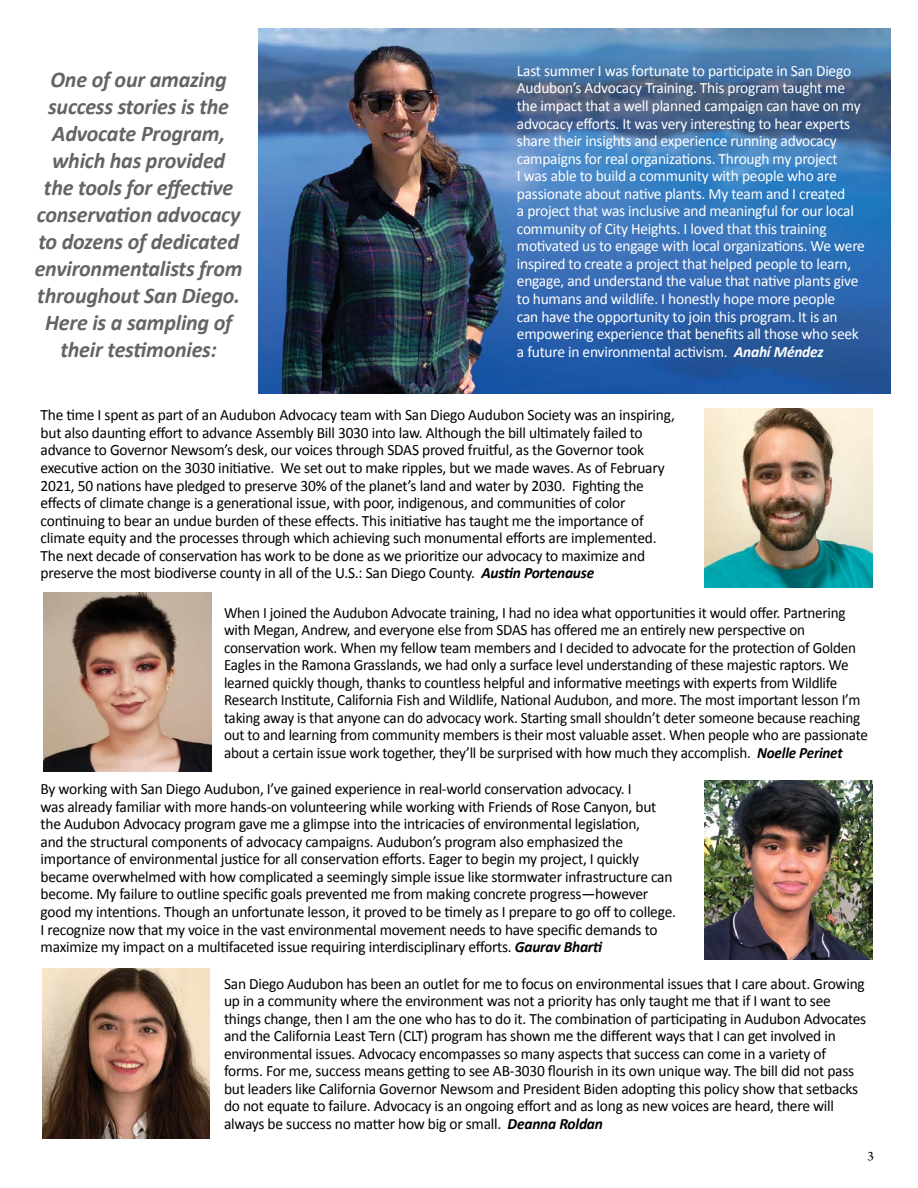
<style>
.page{position:relative;width:918px;height:1188px;background:#fff}
.page>*{position:absolute;margin:0;border:0;box-sizing:border-box;transform-origin:0 0}
.t1{font:italic 700 22.5px/27px "Calibri";letter-spacing:-.01em;color:#636466;text-align:center}
.t2{font:15.75px/17.5px "Calibri";letter-spacing:-.015em;color:#000}
.t3{font:15.75px/17.5px "Calibri";letter-spacing:-.015em;color:#000;scale:.96 1}
.t4{font:15.75px/17.5px "Calibri";letter-spacing:-.015em;color:#fff}
.t5{font:13.5px "Arno Pro Sm Text";color:#000}
.s1{font-weight:700;font-style:italic}
</style>
<div class="page">
<img style="left:259px;top:28px;width:631px;height:366px">
<img style="left:44px;top:592px;width:167px;height:180px">
<img style="left:705px;top:409px;width:167px;height:179px">
<img style="left:705px;top:780px;width:167px;height:180px">
<img style="left:42px;top:968px;width:168px;height:171px">
<h1 class="t1" style="left:35px;top:65px;width:209px">One of our amazing success stories is the<br>Advocate Program, which has provided the tools for effective conservation advocacy to dozens of dedicated environmentalists from throughout San Diego.<br>Here is a sampling of their testimonies:</h1>
<p class="t4" style="left:517px;top:61px;width:350px">Last summer I was fortunate to participate in San Diego Audubon’s Advocacy Training. This program taught me the impact that a well planned campaign can have on my advocacy efforts. It was very interesting to hear experts share their insights and experience running advocacy campaigns for real organizations. Through my project<br>I was able to build a community with people who are passionate about native plants. My team and I created<br>a project that was inclusive and meaningful for our local community of City Heights. I loved that this training motivated us to engage with local organizations. We were inspired to create a project that helped people to learn, engage, and understand the value that native plants give to humans and wildlife. I honestly hope more people<br>can have the opportunity to join this program. It is an empowering experience that benefits all those who seek a future in environmental activism. <span class="s1">Anahí Méndez</span></p>
<p class="t2" style="left:41px;top:406px;width:636px">The time I spent as part of an Audubon Advocacy team with San Diego Audubon Society was an inspiring, but also daunting effort to advance Assembly Bill 3030 into law. Although the bill ultimately failed to advance to Governor Newsom’s desk, our voices through SDAS proved fruitful, as the Governor took executive action on the 3030 initiative. We set out to make ripples, but we made waves. As of February 2021, 50 nations have pledged to preserve 30% of the planet’s land and water by 2030. Fighting the effects of climate change is a generational issue, with poor, indigenous, and communities of color continuing to bear an undue burden of these effects. This initiative has taught me the importance of climate equity and the processes through which achieving such monumental efforts are implemented.<br>The next decade of conservation has work to be done as we prioritize our advocacy to maximize and preserve the most biodiverse county in all of the U.S.: San Diego County. <span class="s1">Austin Portenause</span></p>
<p class="t3" style="left:224px;top:603px;width:672px">When I joined the Audubon Advocate training, I had no idea what opportunities it would offer. Partnering with Megan, Andrew, and everyone else from SDAS has offered me an entirely new perspective on conservation work. When my fellow team members and I decided to advocate for the protection of Golden Eagles in the Ramona Grasslands, we had only a surface level understanding of these majestic raptors. We learned quickly though, thanks to countless helpful and informative meetings with experts from Wildlife Research Institute, California Fish and Wildlife, National Audubon, and more. The most important lesson I’m taking away is that anyone can do advocacy work. Starting small shouldn’t deter someone because reaching out to and learning from community members is their most valuable asset. When people who are passionate about a certain issue work together, they’ll be surprised with how much they accomplish. <span class="s1">Noelle Perinet</span></p>
<p class="t2" style="left:41px;top:779px;width:637px">By working with San Diego Audubon, I’ve gained experience in real-world conservation advocacy. I<br>was already familiar with more hands-on volunteering while working with Friends of Rose Canyon, but the Audubon Advocacy program gave me a glimpse into the intricacies of environmental legislation,<br>and the structural components of advocacy campaigns. Audubon’s program also emphasized the importance of environmental justice for all conservation efforts. Eager to begin my project, I quickly became overwhelmed with how complicated a seemingly simple issue like stormwater infrastructure can become. My failure to outline specific goals prevented me from making concrete progress—however good my intentions. Though an unfortunate lesson, it proved to be timely as I prepare to go off to college.<br>I recognize now that my voice in the vast environmental movement needs to have specific demands to maximize my impact on a multifaceted issue requiring interdisciplinary efforts. <span class="s1">Gaurav Bharti</span></p>
<p class="t2" style="left:224px;top:974px;width:644px">San Diego Audubon has been an outlet for me to focus on environmental issues that I care about. Growing up in a community where the environment was not a priority has only taught me that if I want to see things change, then I am the one who has to do it. The combination of participating in Audubon Advocates and the California Least Tern (CLT) program has shown me the different ways that I can get involved in environmental issues. Advocacy encompasses so many aspects that success can come in a variety of forms. For me, success means getting to see AB-3030 flourish in its own unique way. The bill did not pass but leaders like California Governor Newsom and President Biden adopting this policy show that setbacks do not equate to failure. Advocacy is an ongoing effort and as long as new voices are heard, there will always be success no matter how big or small. <span class="s1">Deanna Roldan</span></p>
<p class="t5" style="left:868px;top:1148px;width:8px">3</p>
</div>
